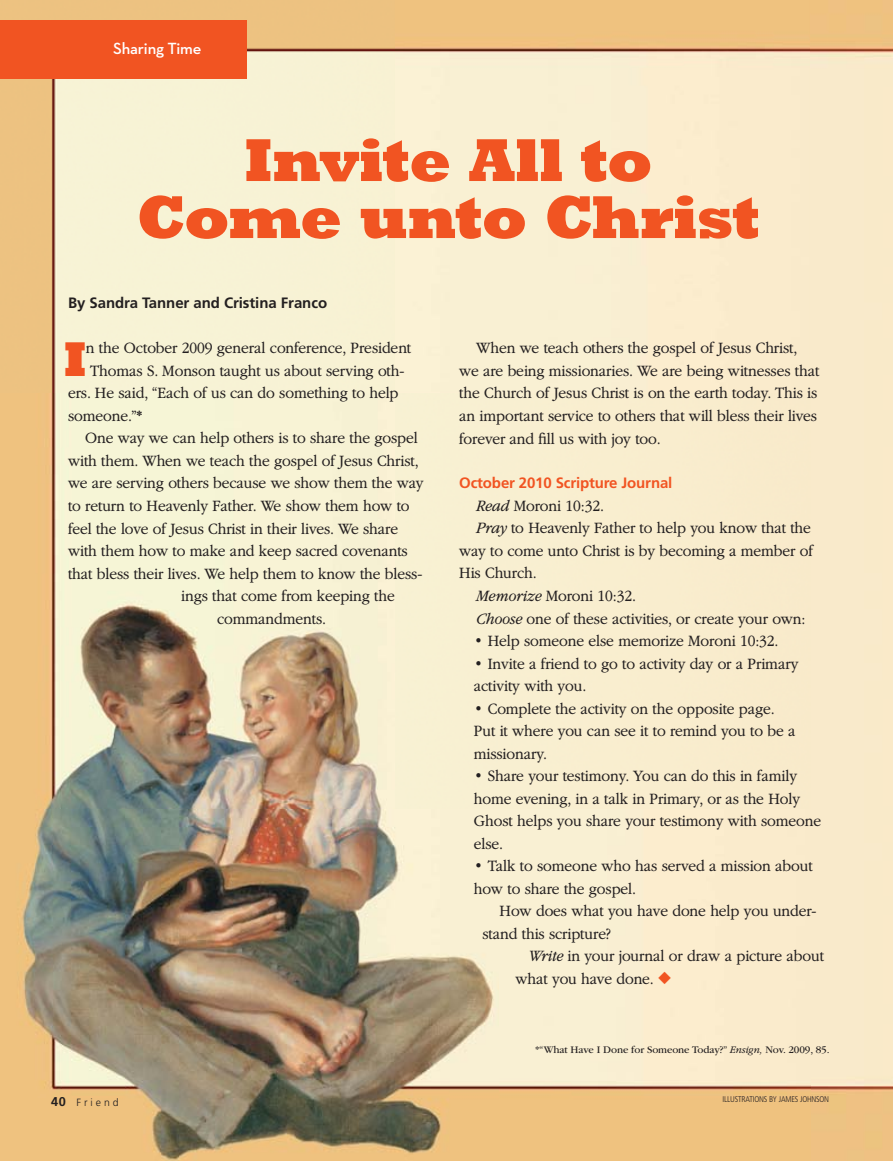
<style>
.page{position:relative;width:893px;height:1161px;background:#fff}
.page>*{position:absolute;margin:0;border:0;box-sizing:border-box;transform-origin:0 0}
.t1{font:800 61.5px/57px "Rockwelllds Lat";letter-spacing:-.025em;color:#f15422;text-align:center}
.t2{font:800 49.65px "Rockwelllds Lat";color:#f15422}
.t3{font:300 16.5px/22.5px "Garamondlds Lat Plus";letter-spacing:-.01em;color:#231f20;scale:.95 1}
.t4{font:16.5px "Neutralds Lat Demi";letter-spacing:-.01em;color:#fff}
.t5{font:700 15px "Frutigerlds Dsp";letter-spacing:-.005em;color:#231f20}
.t6{font:700 15px "Frutigerlds Dsp";letter-spacing:-.01em;color:#f15422}
.t7{font:10.5px "Garamondlds Lat";letter-spacing:-.01em;color:#231f20}
.t8{font:300 10.5px "Frutigerlds Dsp";letter-spacing:.28em;color:#231f20}
.t9{font:300 condensed 8.25px "Frutigerlds Lat";letter-spacing:-.02em;color:#231f20}
.s1{font-weight:700;font-size:12.75px}
.s2{font-style:italic}
.s3{font-family:"Ding P Ilds Dpi";font-weight:400;color:#f15422}
.s4{font-family:"Garamondlds Lat Plus";font-weight:300;font-style:italic}
</style>
<div class="page">
<img style="left:0;top:0;width:893px;height:1161px">
<div style="left:0;top:20px;width:247px;height:59px;background:#f15422"></div>
<p class="t4" style="left:113px;top:35px;width:90px">Sharing Time</p>
<h1 class="t1" style="left:137px;top:126px;width:626px">Invite All to<br>Come unto Christ</h1>
<p class="t5" style="left:68px;top:294px;width:261px">By Sandra Tanner and Cristina Franco</p>
<h2 class="t2" style="left:64px;top:318px;width:24px">I</h2>
<p class="t3" style="left:86px;top:336px;width:344px">n the October 2009 general conference, President</p>
<p class="t3" style="left:90px;top:358px;width:332px">Thomas S. Monson taught us about serving oth-</p>
<p class="t3" style="left:68px;top:381px;width:350px">ers. He said, “Each of us can do something to help</p>
<p class="t3" style="left:68px;top:403px;width:80px">someone.” *</p>
<p class="t3" style="left:85px;top:426px;width:352px">One way we can help others is to share the gospel</p>
<p class="t3" style="left:68px;top:448px;width:371px">with them. When we teach the gospel of Jesus Christ,</p>
<p class="t3" style="left:68px;top:471px;width:376px">we are serving others because we show them the way</p>
<p class="t3" style="left:68px;top:493px;width:361px">to return to Heavenly Father. We show them how to</p>
<p class="t3" style="left:68px;top:516px;width:349px">feel the love of Jesus Christ in their lives. We share</p>
<p class="t3" style="left:68px;top:538px;width:359px">with them how to make and keep sacred covenants</p>
<p class="t3" style="left:68px;top:561px;width:374px">that bless their lives. We help them to know the bless-</p>
<p class="t3" style="left:181px;top:583px;width:226px">ings that come from keeping the</p>
<p class="t3" style="left:217px;top:606px;width:116px">commandments.</p>
<p class="t8" style="left:51px;top:1096px;width:69px"><span class="s1">40</span> Friend</p>
<p class="t3" style="left:459px;top:336px;width:381px;text-indent:17px">When we teach others the gospel of Jesus Christ, we are being missionaries. We are being witnesses that the Church of Jesus Christ is on the earth today. This is an important service to others that will bless their lives forever and fill us with joy too.</p>
<p class="t6" style="left:459px;top:474px;width:215px">October 2010 Scripture Journal</p>
<p class="t3" style="left:476px;top:493px;width:136px"><span class="s2">Read</span> Moroni 10:32 .</p>
<p class="t3" style="left:476px;top:516px;width:354px"><span class="s2">Pray</span> to Heavenly Father to help you know that the</p>
<p class="t3" style="left:459px;top:538px;width:374px">way to come unto Christ is by becoming a member of</p>
<p class="t3" style="left:459px;top:561px;width:83px">His Church.</p>
<p class="t3" style="left:476px;top:583px;width:170px"><span class="s2">Memorize</span> Moroni 10:32 .</p>
<p class="t3" style="left:476px;top:606px;width:348px"><span class="s2">Choose</span> one of these activities, or create your own:</p>
<p class="t3" style="left:474px;top:628px;width:322px">• Help someone else memorize Moroni 10:32 .</p>
<p class="t3" style="left:474px;top:651px;width:343px">• Invite a friend to go to activity day or a Primary activity with you.</p>
<p class="t3" style="left:474px;top:696px;width:340px">• Complete the activity on the opposite page.<br>Put it where you can see it to remind you to be a missionary.</p>
<p class="t3" style="left:474px;top:763px;width:367px">• Share your testimony. You can do this in family home evening, in a talk in Primary, or as the Holy Ghost helps you share your testimony with someone else.</p>
<p class="t3" style="left:474px;top:853px;width:358px">• Talk to someone who has served a mission about how to share the gospel.</p>
<p class="t3" style="left:482px;top:898px;width:353px;text-indent:17px">How does what you have done help you under&shy;stand this scripture?</p>
<p class="t3" style="left:515px;top:943px;width:326px;text-indent:13px"><span class="s2">Write</span> in your journal or draw a picture about what you have done. <span class="s3">◆</span></p>
<p class="t7" style="left:535px;top:1042px;width:296px">*“What Have I Done for Someone Today?” <span class="s4">Ensign,</span> Nov. 2009, 85.</p>
<p class="t9" style="left:722px;top:1093px;width:108px">ILLUSTRATIONS BY JAMES JOHNSON</p>
</div>
